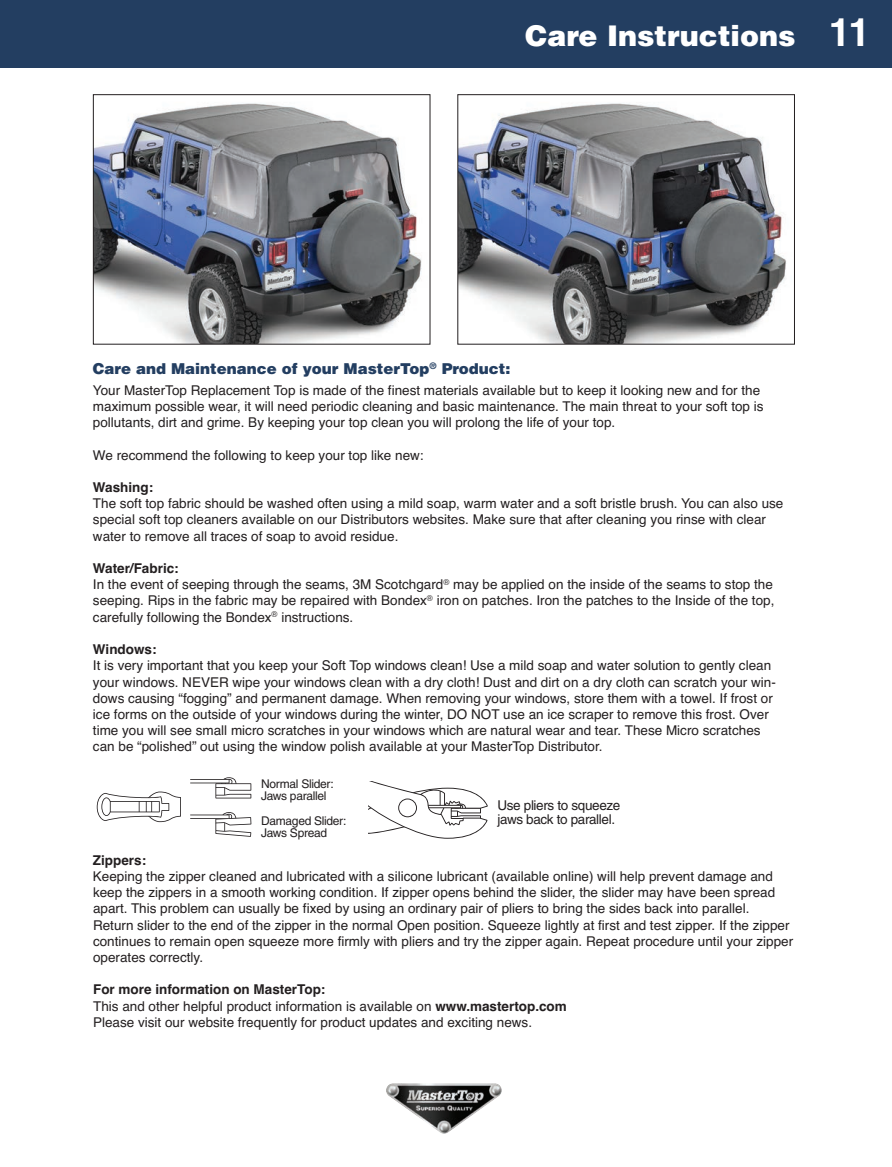
<style>
.page{position:relative;width:892px;height:1167px;background:#fff}
.page>*{position:absolute;margin:0;border:0;box-sizing:border-box;transform-origin:0 0}
.t1{font:900 28.5px "Helvetica";color:#fff}
.t2{font:900 15px "Helvetica";color:#233e61}
.t3{font:13.5px/16.2px "Helvetica";color:#231f20}
.t4{font:condensed 13.5px/13.5px "Helvetica";letter-spacing:-.025em;color:#231f20}
.t5{font:700 13.5px "Helvetica";color:#231f20}
.t6{font:condensed 12px/12px "Helvetica";letter-spacing:-.025em;color:#231f20}
.s1{font-weight:700;font-size:39px}
.s2{font-weight:700}
</style>
<div class="page">
<div style="left:0;top:0;width:892px;height:67px;background:#233e61"></div>
<img style="left:386px;top:1083px;width:116px;height:50px">
<img style="left:459px;top:103px;width:327px;height:239px">
<div style="left:457px;top:94px;width:338px;height:250px;border:1px solid #231f20"></div>
<img style="left:95px;top:103px;width:327px;height:239px">
<div style="left:93px;top:94px;width:337px;height:250px;border:1px solid #231f20"></div>
<svg style="left:97px;top:791px;width:84px;height:31px"></svg>
<svg style="left:190px;top:777px;width:61px;height:21px"></svg>
<svg style="left:190px;top:812px;width:61px;height:24px"></svg>
<svg style="left:369px;top:781px;width:119px;height:57px"></svg>
<h1 class="t1" style="left:525px;top:17px;width:346px">Care Instructions <span class="s1">11</span></h1>
<p class="t2" style="left:93px;top:358px;width:419px">Care and Maintenance of your MasterTop<sup>®</sup> Product:</p>
<p class="t3" style="left:93px;top:382px;width:672px">Your MasterTop Replacement Top is made of the finest materials available but to keep it looking new and for the maximum possible wear, it will need periodic cleaning and basic maintenance. The main threat to your soft top is pollutants, dirt and grime. By keeping your top clean you will prolong the life of your top.</p>
<p class="t3" style="left:93px;top:447px;width:332px">We recommend the following to keep your top like new:</p>
<p class="t5" style="left:93px;top:479px;width:62px">Washing:</p>
<p class="t3" style="left:93px;top:495px;width:692px">The soft top fabric should be washed often using a mild soap, warm water and a soft bristle brush. You can also use special soft top cleaners available on our Distributors websites. Make sure that after cleaning you rinse with clear water to remove all traces of soap to avoid residue.</p>
<p class="t3" style="left:93px;top:560px;width:683px"><span class="s2">Water/Fabric:<br></span>In the event of seeping through the seams, 3M Scotchgard<sup>®</sup> may be applied on the inside of the seams to stop the seeping. Rips in the fabric may be repaired with Bondex<sup>®</sup> iron on patches. Iron the patches to the Inside of the top, carefully following the Bondex<sup>®</sup> instructions.</p>
<p class="t5" style="left:93px;top:641px;width:65px">Windows:</p>
<p class="t3" style="left:93px;top:657px;width:684px">It is very important that you keep your Soft Top windows clean! Use a mild soap and water solution to gently clean your windows. NEVER wipe your windows clean with a dry cloth! Dust and dirt on a dry cloth can scratch your win&shy;dows causing “fogging” and permanent damage. When removing your windows, store them with a towel. If frost or ice forms on the outside of your windows during the winter, DO NOT use an ice scraper to remove this frost. Over time you will see small micro scratches in your windows which are natural wear and tear. These Micro scratches can be “polished” out using the window polish available at your MasterTop Distributor.</p>
<p class="t6" style="left:261px;top:778px;width:74px">Normal Slider:<br>Jaws parallel</p>
<p class="t6" style="left:261px;top:816px;width:87px">Damaged Slider:<br>Jaws Spread</p>
<p class="t4" style="left:497px;top:799px;width:124px">Use pliers to squeeze jaws back to parallel.</p>
<p class="t5" style="left:93px;top:852px;width:55px">Zippers:</p>
<p class="t3" style="left:93px;top:868px;width:702px">Keeping the zipper cleaned and lubricated with a silicone lubricant (available online) will help prevent damage and keep the zippers in a smooth working condition. If zipper opens behind the slider, the slider may have been spread apart. This problem can usually be fixed by using an ordinary pair of pliers to bring the sides back into parallel.<br>Return slider to the end of the zipper in the normal Open position. Squeeze lightly at first and test zipper. If the zipper continues to remain open squeeze more firmly with pliers and try the zipper again. Repeat procedure until your zipper operates correctly.</p>
<p class="t3" style="left:93px;top:981px;width:475px"><span class="s2">For more information on MasterTop:<br></span>This and other helpful product information is available on <span class="s2">www.mastertop.com<br></span>Please visit our website frequently for product updates and exciting news.</p>
</div>
